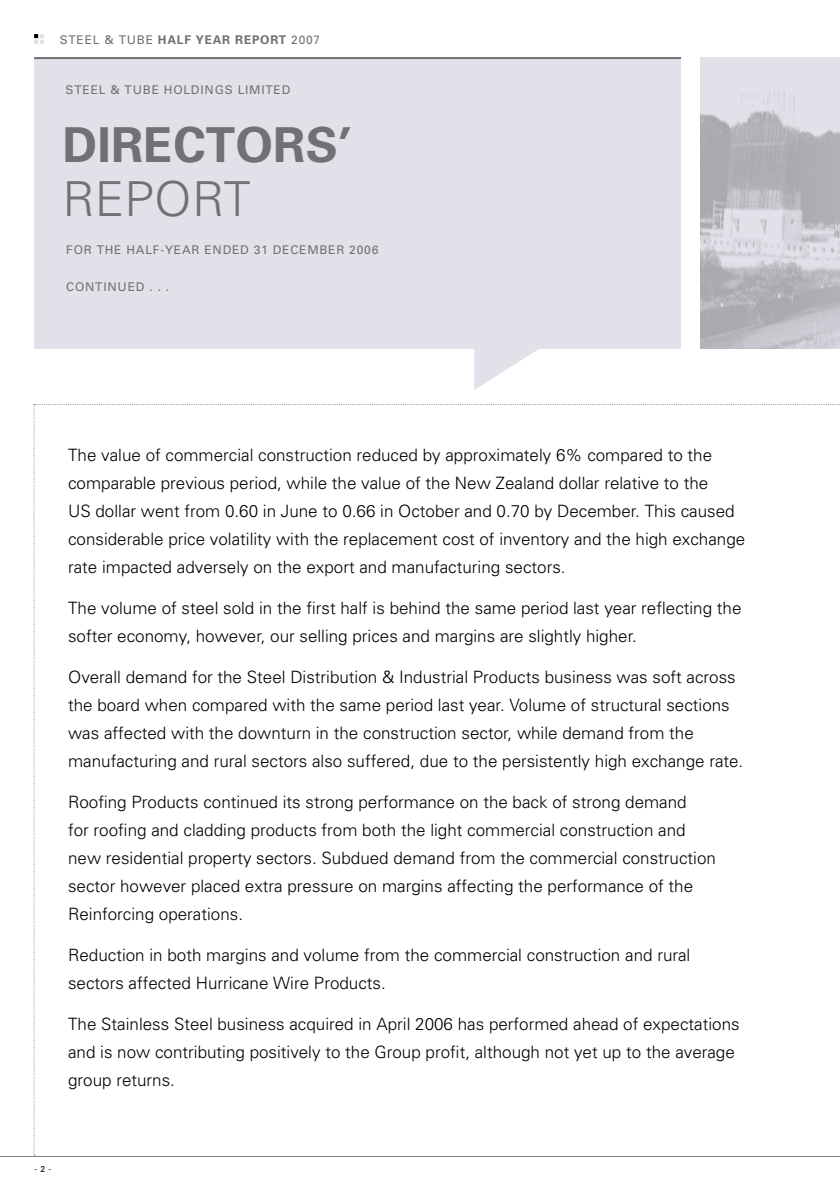
<style>
.page{position:relative;width:840px;height:1191px;background:#fff}
.page>*{position:absolute;margin:0;border:0;box-sizing:border-box;transform-origin:0 0}
.t1{font:700 48.2px "Univers";letter-spacing:.005em;color:#707173}
.t2{font:300 48.2px "Univers";letter-spacing:.005em;color:#707173}
.t3{font:300 17px/28px "Univers";color:#000}
.t4{font:12px "Univers";letter-spacing:.065em;color:#707173}
.t5{font:8.6px "Univers";color:#000}
.s1{font-weight:700}
</style>
<div class="page">
<svg style="left:34px;top:34px;width:10px;height:10px"></svg>
<div style="left:34px;top:58px;width:646px;height:291px;background:#e1e1e9"></div>
<svg style="left:474px;top:349px;width:64px;height:41px"></svg>
<hr style="left:34px;top:57px;width:646px;height:2px;background:#707173">
<img style="left:700px;top:57px;width:139px;height:292px">
<hr style="left:0;top:1156px;width:839px;height:1px;background:#7d7e8a">
<p class="t4" style="left:60px;top:32px;width:262px">STEEL &amp; TUBE <span class="s1">HALF YEAR REPORT</span> 2007</p>
<p class="t4" style="left:66px;top:82px;width:226px">STEEL &amp; TUBE HOLDINGS LIMITED</p>
<h1 class="t1" style="left:62px;top:114px;width:290px">DIRECTORS’</h1>
<h1 class="t2" style="left:62px;top:170px;width:189px">REPORT</h1>
<p class="t4" style="left:66px;top:243px;width:313px">FOR THE HALF-YEAR ENDED 31 DECEMBER 2006</p>
<p class="t4" style="left:66px;top:280px;width:104px">CONTINUED . . .</p>
<p class="t3" style="left:68px;top:440px;width:678px">The value of commercial construction reduced by approximately 6% compared to the comparable previous period, while the value of the New Zealand dollar relative to the<br>US dollar went from 0.60 in June to 0.66 in October and 0.70 by December. This caused considerable price volatility with the replacement cost of inventory and the high exchange rate impacted adversely on the export and manufacturing sectors.</p>
<p class="t3" style="left:68px;top:593px;width:674px">The volume of steel sold in the first half is behind the same period last year reflecting the softer economy, however, our selling prices and margins are slightly higher.</p>
<p class="t3" style="left:68px;top:662px;width:676px">Overall demand for the Steel Distribution &amp; Industrial Products business was soft across the board when compared with the same period last year. Volume of structural sections was affected with the downturn in the construction sector, while demand from the manufacturing and rural sectors also suffered, due to the persistently high exchange rate.</p>
<p class="t3" style="left:68px;top:787px;width:649px">Roofing Products continued its strong performance on the back of strong demand<br>for roofing and cladding products from both the light commercial construction and new residential property sectors. Subdued demand from the commercial construction sector however placed extra pressure on margins affecting the performance of the Reinforcing operations.</p>
<p class="t3" style="left:68px;top:940px;width:623px">Reduction in both margins and volume from the commercial construction and rural sectors affected Hurricane Wire Products.</p>
<p class="t3" style="left:68px;top:1009px;width:672px">The Stainless Steel business acquired in April 2006 has performed ahead of expectations and is now contributing positively to the Group profit, although not yet up to the average group returns.</p>
<p class="t5" style="left:34px;top:1163px;width:19px">- -</p>
</div>
